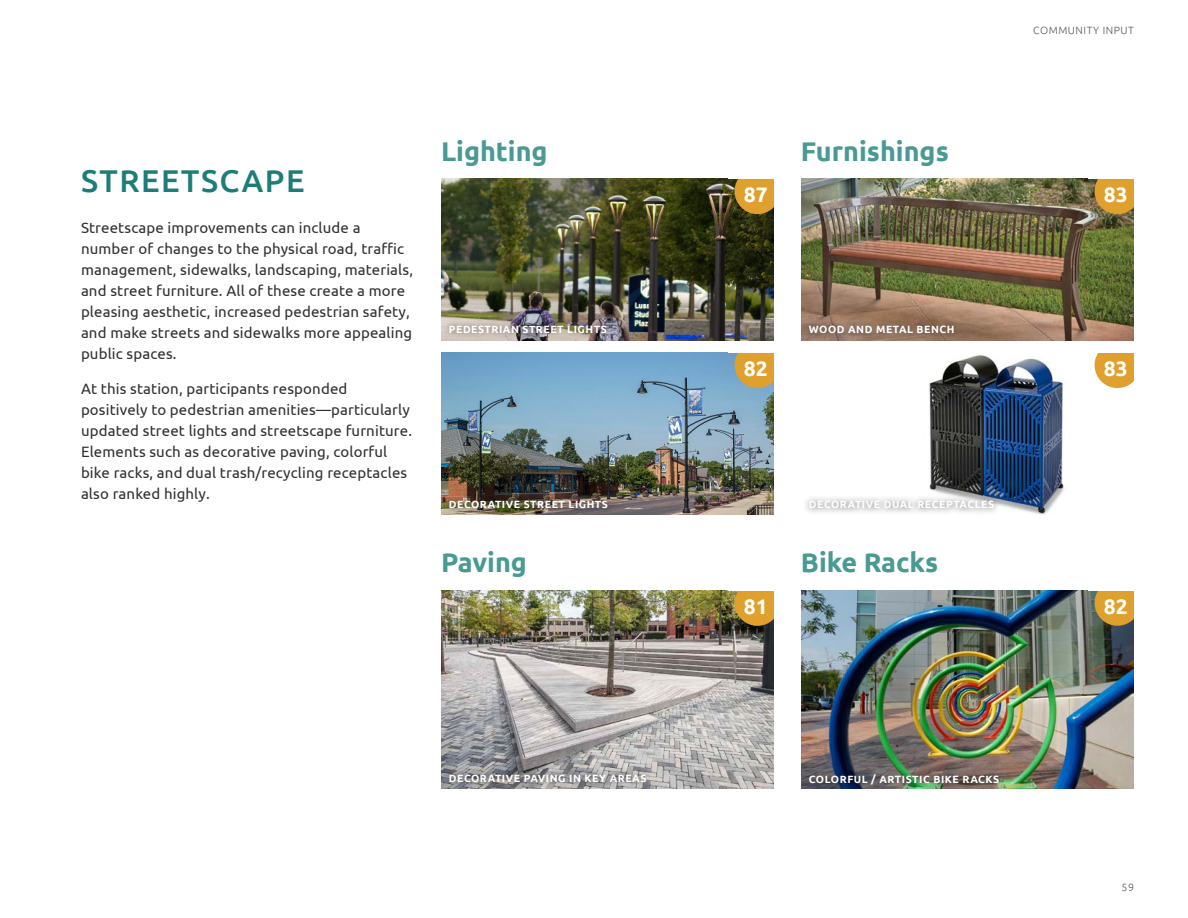
<style>
.page{position:relative;width:1188px;height:918px;background:#fff}
.page>*{position:absolute;margin:0;border:0;box-sizing:border-box;transform-origin:0 0}
.Sub_Head{font:500 31.5px "Ubuntu";letter-spacing:.05em;color:#1d7e77}
.Sub_Sub_Head{font:700 27px "Ubuntu";color:#499a92}
.t1{font:700 21px "Ubuntu";color:#fff}
.Body_copy{font:15px/21px "Ubuntu";letter-spacing:.01em;color:#312f30}
.VP_Images{font:700 10.5px "Ubuntu";letter-spacing:.05em;color:#fff}
.t2{font:300 10.5px "Ubuntu";color:#57585a}
</style>
<div class="page">
<img style="left:441px;top:179px;width:333px;height:162px">
<img style="left:441px;top:590px;width:333px;height:198px">
<img style="left:801px;top:179px;width:333px;height:162px">
<img style="left:441px;top:353px;width:333px;height:162px">
<img style="left:801px;top:590px;width:333px;height:198px">
<img style="left:929px;top:355px;width:136px;height:160px">
<div style="left:443px;top:319px;width:170px;height:21px;background:#231f20;opacity:.75"></div>
<div style="left:443px;top:768px;width:210px;height:21px;background:#231f20;opacity:.75"></div>
<div style="left:802px;top:319px;width:158px;height:21px;background:#231f20;opacity:.75"></div>
<div style="left:443px;top:494px;width:171px;height:21px;background:#231f20;opacity:.75"></div>
<div style="left:803px;top:768px;width:202px;height:24px;background:#231f20;opacity:.75"></div>
<div style="left:803px;top:494px;width:197px;height:21px;background:#231f20;opacity:.75"></div>
<div style="left:735px;top:168px;width:45px;height:46px;background:#e0a02d;border-radius:50%"></div>
<div style="left:735px;top:580px;width:45px;height:46px;background:#e0a02d;border-radius:50%"></div>
<div style="left:1095px;top:168px;width:45px;height:46px;background:#e0a02d;border-radius:50%"></div>
<div style="left:735px;top:342px;width:45px;height:46px;background:#e0a02d;border-radius:50%"></div>
<div style="left:1095px;top:580px;width:45px;height:46px;background:#e0a02d;border-radius:50%"></div>
<div style="left:1095px;top:342px;width:45px;height:46px;background:#e0a02d;border-radius:50%"></div>
<div style="left:729px;top:167px;width:59px;height:12px;background:#fff"></div>
<div style="left:729px;top:579px;width:59px;height:12px;background:#fff"></div>
<div style="left:1089px;top:167px;width:59px;height:12px;background:#fff"></div>
<div style="left:729px;top:341px;width:59px;height:12px;background:#fff"></div>
<div style="left:1089px;top:579px;width:59px;height:11px;background:#fff"></div>
<div style="left:1089px;top:341px;width:59px;height:12px;background:#fff"></div>
<div style="left:774px;top:172px;width:14px;height:48px;background:#fff"></div>
<div style="left:774px;top:583px;width:14px;height:49px;background:#fff"></div>
<div style="left:1134px;top:172px;width:14px;height:48px;background:#fff"></div>
<div style="left:774px;top:346px;width:14px;height:48px;background:#fff"></div>
<div style="left:1134px;top:583px;width:14px;height:49px;background:#fff"></div>
<div style="left:1134px;top:346px;width:14px;height:48px;background:#fff"></div>
<p class="t2" style="left:1033px;top:24px;width:16px">COMMUNIT</p>
<p class="t2" style="left:1093px;top:24px;width:21px">Y INPUT</p>
<p class="Sub_Head" style="left:81px;top:161px;width:225px">STREETSCAPE</p>
<p class="Body_copy" style="left:81px;top:217px;width:334px">Streetscape improvements can include a number of changes to the physical road, traffic management, sidewalks, landscaping, materials, and street furniture. All of these create a more pleasing aesthetic, increased pedestrian safety, and make streets and sidewalks more appealing public spaces.</p>
<p class="Body_copy" style="left:81px;top:377px;width:333px">At this station, participants responded positively to pedestrian amenities—particularly updated street lights and streetscape furniture.<br>Elements such as decorative paving, colorful bike racks, and dual trash/recycling receptacles also ranked highly.</p>
<p class="Sub_Sub_Head" style="left:441px;top:135px;width:108px">Lighting</p>
<p class="Sub_Sub_Head" style="left:801px;top:135px;width:149px">Furnishings</p>
<p class="t1" style="left:744px;top:182px;width:25px">87</p>
<p class="VP_Images" style="left:449px;top:323px;width:159px">PEDESTRIAN STREET LIGHTS</p>
<p class="VP_Images" style="left:809px;top:323px;width:147px">WOOD AND METAL BENCH</p>
<p class="t1" style="left:744px;top:356px;width:25px">82</p>
<p class="VP_Images" style="left:449px;top:498px;width:161px">DECORATIVE STREET LIGHTS</p>
<p class="VP_Images" style="left:809px;top:498px;width:187px">DECORATIVE DUAL RECEPTACLES</p>
<p class="Sub_Sub_Head" style="left:441px;top:546px;width:88px">Paving</p>
<p class="Sub_Sub_Head" style="left:801px;top:546px;width:139px">Bike Racks</p>
<p class="t1" style="left:744px;top:593px;width:25px">81</p>
<p class="t1" style="left:1104px;top:182px;width:25px">83</p>
<p class="t1" style="left:1104px;top:356px;width:25px">83</p>
<p class="t1" style="left:1104px;top:593px;width:25px">82</p>
<p class="VP_Images" style="left:449px;top:772px;width:199px">DECORATIVE PAVING IN KEY AREAS</p>
<p class="VP_Images" style="left:809px;top:773px;width:192px">COLORFUL / ARTISTIC BIKE RACKS</p>
<p class="t2" style="left:1122px;top:881px;width:14px">59</p>
</div>
